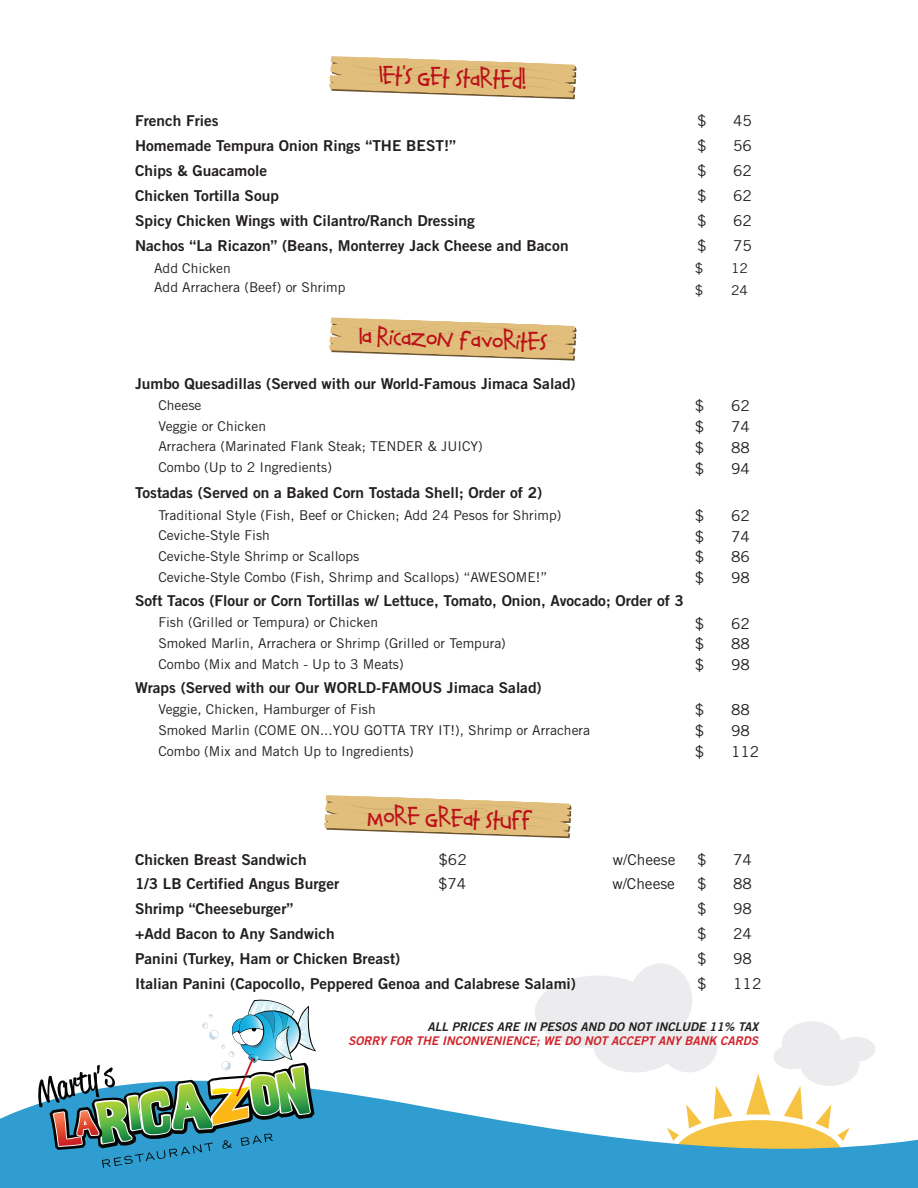
<style>
.page{position:relative;width:918px;height:1188px;background:#fff}
.page>*{position:absolute;margin:0;border:0;box-sizing:border-box;transform-origin:0 0}
.t1{font:24px "Calvin And Hobbes Normal";color:#bb1018}
.t2{font:15px "Trade Gothic LT Bold Two";color:#231f20}
.t3{font:15px "Trade Gothic LT";color:#231f20}
.t4{font:13.5px "Trade Gothic LT";color:#231f20}
.t5{font:italic 12px "Trade Gothic LT Bold Two";color:#d1232a}
.t6{font:italic 12px "Trade Gothic LT Bold Two";color:#231f20}
</style>
<div class="page">
<svg style="left:0;top:1063px;width:918px;height:125px;fill:#2f9dcf"></svg>
<div style="left:836px;top:1037px;width:39px;height:25px;background:#ececee;border-radius:50%"></div>
<div style="left:774px;top:1044px;width:39px;height:25px;background:#ececee;border-radius:50%"></div>
<div style="left:782px;top:1021px;width:59px;height:45px;background:#ececee;border-radius:50%"></div>
<div style="left:800px;top:1042px;width:59px;height:44px;background:#ececee;border-radius:50%"></div>
<div style="left:535px;top:976px;width:126px;height:72px;background:#ececee;border-radius:50%"></div>
<div style="left:594px;top:1024px;width:83px;height:48px;background:#ececee;border-radius:50%"></div>
<div style="left:661px;top:1022px;width:56px;height:50px;background:#ececee;border-radius:50%"></div>
<div style="left:629px;top:963px;width:63px;height:73px;background:#ececee;border-radius:50%"></div>
<svg style="left:329px;top:56px;width:248px;height:43px"></svg>
<svg style="left:329px;top:318px;width:248px;height:43px"></svg>
<svg style="left:38px;top:999px;width:278px;height:169px"></svg>
<svg style="left:324px;top:795px;width:247px;height:43px"></svg>
<h1 class="t1" style="left:380px;top:60px;width:149px;rotate:2deg">let's get started!</h1>
<p class="t2" style="left:135px;top:112px;width:85px">French Fries</p>
<p class="t3" style="left:697px;top:112px;width:11px">$</p>
<p class="t3" style="left:733px;top:112px;width:20px">45</p>
<p class="t2" style="left:135px;top:137px;width:322px">Homemade Tempura Onion Rings “THE BEST!”</p>
<p class="t3" style="left:697px;top:137px;width:11px">$</p>
<p class="t3" style="left:733px;top:137px;width:20px">56</p>
<p class="t2" style="left:135px;top:162px;width:134px">Chips &amp; Guacamole</p>
<p class="t3" style="left:697px;top:162px;width:11px">$</p>
<p class="t3" style="left:733px;top:162px;width:20px">62</p>
<p class="t2" style="left:135px;top:187px;width:145px">Chicken Tortilla Soup</p>
<p class="t3" style="left:697px;top:187px;width:11px">$</p>
<p class="t3" style="left:733px;top:187px;width:20px">62</p>
<p class="t2" style="left:135px;top:212px;width:341px">Spicy Chicken Wings with Cilantro/Ranch Dressing</p>
<p class="t3" style="left:697px;top:212px;width:11px">$</p>
<p class="t3" style="left:733px;top:212px;width:20px">62</p>
<p class="t2" style="left:135px;top:237px;width:435px">Nachos “La Ricazon” (Beans, Monterrey Jack Cheese and Bacon</p>
<p class="t3" style="left:697px;top:237px;width:11px">$</p>
<p class="t3" style="left:733px;top:237px;width:20px">75</p>
<p class="t4" style="left:154px;top:260px;width:78px">Add Chicken</p>
<p class="t4" style="left:695px;top:260px;width:10px">$</p>
<p class="t4" style="left:731px;top:260px;width:18px">12</p>
<p class="t4" style="left:154px;top:279px;width:193px">Add Arrachera (Beef) or Shrimp</p>
<p class="t4" style="left:695px;top:282px;width:10px">$</p>
<p class="t4" style="left:731px;top:282px;width:18px">24</p>
<h1 class="t1" style="left:360px;top:321px;width:190px;rotate:2deg">La Ricazon Favorites</h1>
<p class="t2" style="left:135px;top:374px;width:442px">Jumbo Quesadillas (Served with our World-Famous Jimaca Salad)</p>
<p class="t4" style="left:158px;top:397px;width:45px">Cheese</p>
<p class="t3" style="left:695px;top:397px;width:11px">$</p>
<p class="t3" style="left:731px;top:397px;width:20px">62</p>
<p class="t4" style="left:158px;top:418px;width:109px">Veggie or Chicken</p>
<p class="t3" style="left:695px;top:418px;width:11px">$</p>
<p class="t3" style="left:731px;top:418px;width:20px">74</p>
<p class="t4" style="left:158px;top:438px;width:326px">Arrachera (Marinated Flank Steak; TENDER &amp; JUICY)</p>
<p class="t3" style="left:695px;top:438px;width:11px">$</p>
<p class="t3" style="left:731px;top:438px;width:20px">88</p>
<p class="t4" style="left:158px;top:459px;width:175px">Combo (Up to 2 Ingredients)</p>
<p class="t3" style="left:695px;top:460px;width:11px">$</p>
<p class="t3" style="left:731px;top:460px;width:20px">94</p>
<p class="t2" style="left:135px;top:484px;width:409px">Tostadas (Served on a Baked Corn Tostada Shell; Order of 2)</p>
<p class="t4" style="left:158px;top:507px;width:405px">Traditional Style (Fish, Beef or Chicken; Add 24 Pesos for Shrimp)</p>
<p class="t3" style="left:695px;top:507px;width:11px">$</p>
<p class="t3" style="left:731px;top:507px;width:20px">62</p>
<p class="t4" style="left:158px;top:528px;width:113px">Ceviche-Style Fish</p>
<p class="t3" style="left:695px;top:527px;width:11px">$</p>
<p class="t3" style="left:731px;top:527px;width:20px">74</p>
<p class="t4" style="left:158px;top:548px;width:203px">Ceviche-Style Shrimp or Scallops</p>
<p class="t3" style="left:695px;top:548px;width:11px">$</p>
<p class="t3" style="left:731px;top:548px;width:20px">86</p>
<p class="t4" style="left:158px;top:569px;width:391px">Ceviche-Style Combo (Fish, Shrimp and Scallops) “AWESOME!”</p>
<p class="t3" style="left:695px;top:569px;width:11px">$</p>
<p class="t3" style="left:731px;top:569px;width:20px">98</p>
<p class="t2" style="left:135px;top:591px;width:550px">Soft Tacos (Flour or Corn Tortillas w/ Lettuce, Tomato, Onion, Avocado; Order of 3</p>
<p class="t4" style="left:158px;top:614px;width:221px">Fish (Grilled or Tempura) or Chicken</p>
<p class="t3" style="left:695px;top:614px;width:11px">$</p>
<p class="t3" style="left:731px;top:614px;width:20px">62</p>
<p class="t4" style="left:158px;top:635px;width:349px">Smoked Marlin, Arrachera or Shrimp (Grilled or Tempura)</p>
<p class="t3" style="left:695px;top:635px;width:11px">$</p>
<p class="t3" style="left:731px;top:635px;width:20px">88</p>
<p class="t4" style="left:158px;top:656px;width:247px">Combo (Mix and Match - Up to 3 Meats)</p>
<p class="t3" style="left:695px;top:655px;width:11px">$</p>
<p class="t3" style="left:731px;top:655px;width:20px">98</p>
<p class="t2" style="left:135px;top:678px;width:408px">Wraps (Served with our Our WORLD-FAMOUS Jimaca Salad)</p>
<p class="t4" style="left:158px;top:701px;width:219px">Veggie, Chicken, Hamburger of Fish</p>
<p class="t3" style="left:695px;top:701px;width:11px">$</p>
<p class="t3" style="left:731px;top:701px;width:20px">88</p>
<p class="t4" style="left:158px;top:722px;width:433px">Smoked Marlin (COME ON...YOU GOTTA TRY IT!), Shrimp or Arrachera</p>
<p class="t3" style="left:695px;top:722px;width:11px">$</p>
<p class="t3" style="left:731px;top:722px;width:20px">98</p>
<p class="t4" style="left:158px;top:743px;width:257px">Combo (Mix and Match Up to Ingredients)</p>
<p class="t3" style="left:695px;top:742px;width:11px">$</p>
<p class="t3" style="left:731px;top:742px;width:30px">112</p>
<h1 class="t1" style="left:369px;top:801px;width:166px;rotate:2deg">More great stuff</h1>
<p class="t2" style="left:135px;top:850px;width:173px">Chicken Breast Sandwich</p>
<p class="t3" style="left:439px;top:850px;width:30px">$62</p>
<p class="t3" style="left:613px;top:850px;width:64px">w/Cheese</p>
<p class="t3" style="left:697px;top:850px;width:11px">$</p>
<p class="t3" style="left:733px;top:850px;width:20px">74</p>
<p class="t2" style="left:135px;top:875px;width:206px">1/3 LB Certified Angus Burger</p>
<p class="t3" style="left:438px;top:875px;width:30px">$74</p>
<p class="t3" style="left:612px;top:875px;width:64px">w/Cheese</p>
<p class="t3" style="left:697px;top:875px;width:11px">$</p>
<p class="t3" style="left:733px;top:875px;width:20px">88</p>
<p class="t2" style="left:135px;top:900px;width:160px">Shrimp “Cheeseburger”</p>
<p class="t3" style="left:697px;top:900px;width:11px">$</p>
<p class="t3" style="left:733px;top:900px;width:20px">98</p>
<p class="t2" style="left:135px;top:925px;width:201px">+Add Bacon to Any Sandwich</p>
<p class="t3" style="left:697px;top:925px;width:11px">$</p>
<p class="t3" style="left:733px;top:925px;width:20px">24</p>
<p class="t2" style="left:135px;top:950px;width:267px">Panini (Turkey, Ham or Chicken Breast)</p>
<p class="t3" style="left:697px;top:950px;width:11px">$</p>
<p class="t3" style="left:733px;top:950px;width:20px">98</p>
<p class="t2" style="left:135px;top:975px;width:442px">Italian Panini (Capocollo, Peppered Genoa and Calabrese Salami)</p>
<p class="t3" style="left:697px;top:975px;width:11px">$</p>
<p class="t3" style="left:733px;top:975px;width:30px">112</p>
<p class="t6" style="left:428px;top:1019px;width:332px">ALL PRICES ARE IN PESOS AND DO NOT INCLUDE 11% TAX</p>
<p class="t5" style="left:348px;top:1034px;width:412px">SORRY FOR THE INCONVENIENCE; WE DO NOT ACCEPT ANY BANK CARDS</p>
</div>
